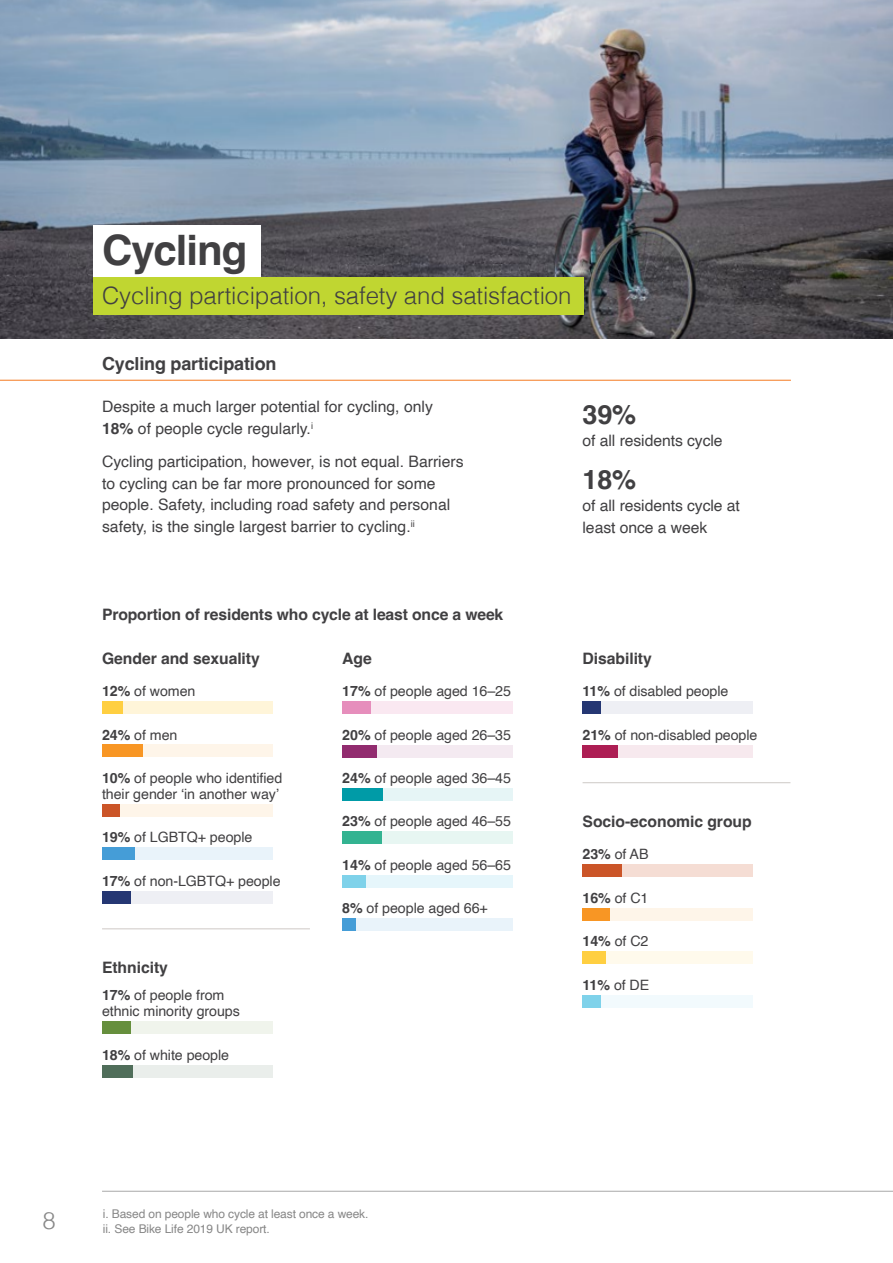
<style>
.page{position:relative;width:893px;height:1263px;background:#fff}
.page>*{position:absolute;margin:0;border:0;box-sizing:border-box;transform-origin:0 0}
.Page_title__h2{font:700 42px "Helvetica";letter-spacing:-.025em;color:#414042}
.Stat__p{font:700 27px "Helvetica";color:#414042}
.Page_subtitle__p{font:300 24px "Helvetica";letter-spacing:-.005em;color:#414042}
.t1{font:300 24px "Helvetica";color:#878787}
.Section_heading__h3{font:700 18px "Helvetica";letter-spacing:-.01em;color:#414042}
.Body__balance_ragged_lines{font:15.75px/21.8px "Helvetica";color:#414042}
.Body__don_t_balance_lines{font:15.75px/21.8px "Helvetica";color:#414042}
.Graph_sub-header__h5{font:700 15.75px "Helvetica";letter-spacing:-.005em;color:#414042}
.Stat__p-2{font:15.75px/21.8px "Helvetica";letter-spacing:-.005em;color:#414042}
.Stat_Graph_title__h4{font:700 15.75px "Helvetica";letter-spacing:-.01em;color:#414042}
.Smaller_stat__p{font:14.25px/16.4px "Helvetica";letter-spacing:-.005em;color:#414042}
.Body__don_t_balance_lines-2{font:12px "Helvetica";letter-spacing:-.01em;color:#878787}
.Body__balance_ragged_lines-2{font:12px "Helvetica";letter-spacing:-.01em;color:#878787}
.s1{font-weight:700}
.s2{font-size:12.15px}
</style>
<div class="page">
<hr style="left:0;top:380px;width:791px;height:1px;background:#f47a20">
<hr style="left:102px;top:1191px;width:791px;height:1px;background:#b2b2b2">
<img style="left:0;top:0;width:893px;height:338px">
<div style="left:102px;top:744px;width:170px;height:13px;background:#fef5e9"></div>
<div style="left:102px;top:1065px;width:170px;height:12px;background:#eaeeeb"></div>
<div style="left:102px;top:1021px;width:170px;height:13px;background:#f0f4ec"></div>
<div style="left:102px;top:701px;width:170px;height:13px;background:#fff5d9"></div>
<div style="left:342px;top:701px;width:170px;height:13px;background:#fae8f1"></div>
<div style="left:342px;top:745px;width:170px;height:12px;background:#f4eaf1"></div>
<div style="left:342px;top:788px;width:170px;height:13px;background:#e6f5f6"></div>
<div style="left:342px;top:831px;width:170px;height:13px;background:#e7f6f2"></div>
<div style="left:342px;top:875px;width:170px;height:13px;background:#e6f6fb"></div>
<div style="left:342px;top:918px;width:170px;height:13px;background:#e9f3fa"></div>
<div style="left:583px;top:908px;width:170px;height:13px;background:#fef5e9"></div>
<div style="left:583px;top:951px;width:170px;height:13px;background:#fffaec"></div>
<div style="left:583px;top:995px;width:170px;height:12px;background:#f2fafd"></div>
<div style="left:102px;top:891px;width:170px;height:12px;background:#eeeff4"></div>
<div style="left:583px;top:864px;width:170px;height:13px;background:#f5ddd4"></div>
<div style="left:102px;top:847px;width:170px;height:13px;background:#e9f3fa"></div>
<hr style="left:583px;top:782px;width:207px;height:1px;background:#cec9c6">
<hr style="left:102px;top:928px;width:208px;height:1px;background:#cec9c6">
<div style="left:583px;top:745px;width:170px;height:12px;background:#f7e9ee"></div>
<div style="left:583px;top:701px;width:170px;height:13px;background:#eeeff4"></div>
<div style="left:102px;top:701px;width:20px;height:13px;background:#ffcf41"></div>
<div style="left:102px;top:744px;width:41px;height:13px;background:#f89624"></div>
<div style="left:102px;top:847px;width:32px;height:13px;background:#459dd7"></div>
<div style="left:102px;top:891px;width:29px;height:12px;background:#253773"></div>
<div style="left:102px;top:1021px;width:29px;height:13px;background:#668f3d"></div>
<div style="left:102px;top:1065px;width:31px;height:12px;background:#506e5a"></div>
<div style="left:342px;top:701px;width:29px;height:13px;background:#e68ebc"></div>
<div style="left:342px;top:745px;width:34px;height:12px;background:#922c6f"></div>
<div style="left:342px;top:788px;width:41px;height:13px;background:#009ba7"></div>
<div style="left:342px;top:831px;width:39px;height:13px;background:#33b391"></div>
<div style="left:342px;top:875px;width:24px;height:13px;background:#7fd2ea"></div>
<div style="left:342px;top:918px;width:14px;height:13px;background:#459dd7"></div>
<div style="left:583px;top:701px;width:18px;height:13px;background:#253773"></div>
<div style="left:583px;top:745px;width:35px;height:12px;background:#ad1e54"></div>
<div style="left:583px;top:864px;width:39px;height:13px;background:#cb5528"></div>
<div style="left:583px;top:908px;width:27px;height:13px;background:#f89624"></div>
<div style="left:583px;top:951px;width:23px;height:13px;background:#ffcf41"></div>
<div style="left:583px;top:995px;width:18px;height:12px;background:#7fd2ea"></div>
<div style="left:102px;top:804px;width:170px;height:13px;background:#fef5e9"></div>
<div style="left:102px;top:804px;width:17px;height:13px;background:#cb5528"></div>
<div style="left:94px;top:225px;width:167px;height:52px;background:#fff"></div>
<div style="left:94px;top:277px;width:490px;height:38px;background:#c0d631"></div>
<h2 class="Page_title__h2" style="left:102px;top:225px;width:147px">Cycling</h2>
<p class="Page_subtitle__p" style="left:102px;top:275px;width:471px">Cycling participation, safety and satisfaction</p>
<h3 class="Section_heading__h3" style="left:102px;top:352px;width:176px">Cycling participation</h3>
<p class="Body__don_t_balance_lines" style="left:102px;top:396px;width:332px">Despite a much larger potential for cycling, only<br><span class="s1">18%</span> of people cycle regularly.<sup>i</sup></p>
<p class="Body__balance_ragged_lines" style="left:102px;top:451px;width:363px">Cycling participation, however, is not equal. Barriers to cycling can be far more pronounced for some people. Safety, including road safety and personal safety, is the single largest barrier to cycling.<sup>ii</sup></p>
<p class="Stat__p" style="left:583px;top:398px;width:55px">39%</p>
<p class="Stat__p-2" style="left:583px;top:430px;width:142px">of all residents cycle</p>
<p class="Stat__p" style="left:583px;top:463px;width:55px">18%</p>
<p class="Stat__p-2" style="left:583px;top:495px;width:159px">of all residents cycle at least once a week</p>
<h4 class="Stat_Graph_title__h4" style="left:102px;top:605px;width:403px">Proportion of residents who cycle at least once a week</h4>
<h5 class="Graph_sub-header__h5" style="left:102px;top:648px;width:159px">Gender and sexuality</h5>
<p class="Smaller_stat__p" style="left:102px;top:683px;width:95px"><span class="s1">12%</span> of women</p>
<p class="Smaller_stat__p" style="left:102px;top:727px;width:77px"><span class="s1">24%</span> of men</p>
<p class="Smaller_stat__p" style="left:102px;top:770px;width:182px"><span class="s1">10%</span> of people who identified their gender ‘in another way’</p>
<p class="Smaller_stat__p" style="left:102px;top:830px;width:152px"><span class="s1">19%</span> of LGBTQ+ people</p>
<p class="Smaller_stat__p" style="left:102px;top:873px;width:180px"><span class="s1">17%</span> of non-LGBTQ+ people</p>
<h5 class="Graph_sub-header__h5" style="left:342px;top:648px;width:31px">Age</h5>
<p class="Smaller_stat__p" style="left:342px;top:683px;width:170px"><span class="s1">17%</span> of people aged 16–25</p>
<p class="Smaller_stat__p" style="left:342px;top:727px;width:170px"><span class="s1">20%</span> of people aged 26–35</p>
<p class="Smaller_stat__p" style="left:342px;top:771px;width:170px"><span class="s1">24%</span> of people aged 36–45</p>
<p class="Smaller_stat__p" style="left:342px;top:814px;width:170px"><span class="s1">23%</span> of people aged 46–55</p>
<p class="Smaller_stat__p" style="left:342px;top:857px;width:170px"><span class="s1">14%</span> of people aged 56–65</p>
<p class="Smaller_stat__p" style="left:342px;top:901px;width:147px"><span class="s1">8%</span> of people aged 66+</p>
<h5 class="Graph_sub-header__h5" style="left:102px;top:957px;width:67px">Ethnicity</h5>
<p class="Smaller_stat__p" style="left:102px;top:987px;width:139px"><span class="s1">17%</span> of people from ethnic minority groups</p>
<p class="Smaller_stat__p" style="left:102px;top:1047px;width:129px"><span class="s1">18%</span> of white people</p>
<h5 class="Graph_sub-header__h5" style="left:583px;top:648px;width:71px">Disability</h5>
<p class="Smaller_stat__p" style="left:583px;top:683px;width:147px"><span class="s1">11%</span> of disabled people</p>
<p class="Smaller_stat__p" style="left:583px;top:727px;width:176px"><span class="s1">21%</span> of non-disabled people</p>
<h5 class="Graph_sub-header__h5" style="left:583px;top:811px;width:171px">Socio-economic group</h5>
<p class="Smaller_stat__p" style="left:583px;top:846px;width:67px"><span class="s1">23%</span> of AB</p>
<p class="Smaller_stat__p" style="left:583px;top:890px;width:67px"><span class="s1">16%</span> of C1</p>
<p class="Smaller_stat__p" style="left:583px;top:933px;width:67px"><span class="s1">14%</span> of C2</p>
<p class="Smaller_stat__p" style="left:583px;top:977px;width:68px"><span class="s1">11%</span> of DE</p>
<h3 class="t1" style="left:43px;top:1200px;width:15px">8</h3>
<p class="Body__don_t_balance_lines-2" style="left:103px;top:1205px;width:267px"><span class="s2">i.</span> Based on people who cycle at least once a week.</p>
<p class="Body__balance_ragged_lines-2" style="left:103px;top:1219px;width:169px"><span class="s2">ii.</span> See Bike Life 2019 UK report.</p>
</div>
